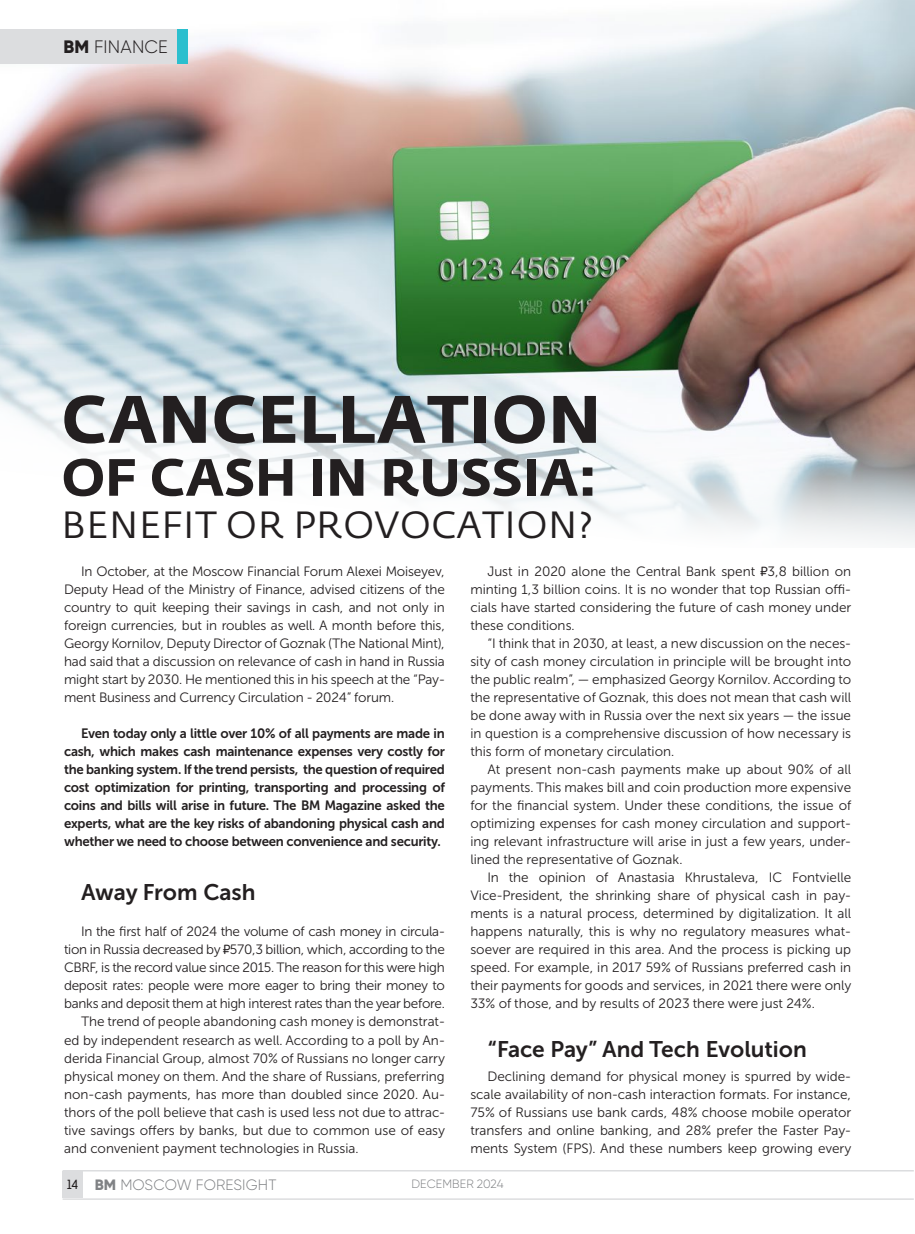
<style>
.page{position:relative;width:915px;height:1234px;background:#fff}
.page>*{position:absolute;margin:0;border:0;box-sizing:border-box;transform-origin:0 0}
.zag{font:700 66.3px "Fedra Sans Pro";letter-spacing:.01em;color:#231f20}
.zag-2{font:700 51.75px "Fedra Sans Pro";color:#231f20}
.zag-3{font:37.5px "Fedra Sans Pro";letter-spacing:.02em;color:#231f20}
.text{font:22.5px "Museo Sans Cyrl 700";color:#231f20}
.t1{font:300 18px "Gilroy";letter-spacing:.01em;color:#231f20}
.t2{font:300 15px "Gilroy";letter-spacing:.01em;color:#808285}
.text-2{font:13.5px/18px "Museo Sans Cyrl 300";color:#231f20;text-align:justify}
.text-3{font:13.5px/18px "Museo Sans Cyrl 700";letter-spacing:-.02em;color:#231f20;text-align:justify}
.t3{font:300 12px "Gilroy";letter-spacing:.01em;color:#808285}
.s1{font-weight:800}
.s2{font-family:"VAG Rounded LTCYR Ruble";font-weight:300;font-size:12.9px}
.s3{font-family:"Kelson Sans";font-weight:400;font-size:12px;color:#231f20}
</style>
<div class="page">
<img style="left:0;top:0;width:914px;height:345px">
<svg style="left:0;top:345px;width:914px;height:198px"></svg>
<div style="left:0;top:30px;width:182px;height:34px;background:#dcdddf"></div>
<div style="left:177px;top:30px;width:10px;height:34px;background:#2bbfce"></div>
<hr style="left:63px;top:1169px;width:850px;height:2px;background:#dcdddf">
<hr style="left:63px;top:1197px;width:850px;height:2px;background:#dcdddf">
<div style="left:63px;top:1171px;width:20px;height:26px;background:#dcdddf"></div>
<p class="t1" style="left:63px;top:36px;width:106px"><span class="s1">BM</span> FINANCE</p>
<p class="zag" style="left:61px;top:378px;width:541px">CANCELLATION</p>
<p class="zag-2" style="left:61px;top:445px;width:537px">OF CASH IN RUSSIA:</p>
<p class="zag-3" style="left:61px;top:501px;width:532px">BENEFIT OR PROVOCATION?</p>
<p class="text-2" style="left:64px;top:562px;width:382px;text-indent:17px">In October, at the Moscow Financial Forum Alexei Moiseyev, Deputy Head of the Ministry of Finance, advised citizens of the country to quit keeping their savings in cash, and not only in foreign currencies, but in roubles as well. A month before this, Georgy Kornilov, Deputy Director of Goznak (The National Mint), had said that a discussion on relevance of cash in hand in Russia might start by 2030. He mentioned this in his speech at the “Pay&shy;ment Business and Currency Circulation - 2024” forum.</p>
<p class="text-3" style="left:64px;top:724px;width:382px;text-indent:17px">Even today only a little over 10% of all payments are made in cash, which makes cash maintenance expenses very costly for the banking system. If the trend persists, the question of required cost optimization for printing, transporting and processing of coins and bills will arise in future. The BM Magazine asked the experts, what are the key risks of abandoning physical cash and whether we need to choose between convenience and security.</p>
<p class="text" style="left:81px;top:879px;width:176px">Away From Cash</p>
<p class="text-2" style="left:64px;top:922px;width:382px;text-indent:17px">In the first half of 2024 the volume of cash money in circula&shy;tion in Russia decreased by <span class="s2">₽</span>570,3 billion, which, according to the CBRF, is the record value since 2015. The reason for this were high deposit rates: people were more eager to bring their money to banks and deposit them at high interest rates than the year before.</p>
<p class="text-2" style="left:64px;top:1012px;width:382px;text-indent:17px">The trend of people abandoning cash money is demonstrat&shy;ed by independent research as well. According to a poll by An&shy;derida Financial Group, almost 70% of Russians no longer carry physical money on them. And the share of Russians, preferring non-cash payments, has more than doubled since 2020. Au&shy;thors of the poll believe that cash is used less not due to attrac&shy;tive savings offers by banks, but due to common use of easy and convenient payment technologies in Russia.</p>
<p class="text-2" style="left:470px;top:562px;width:382px;text-indent:17px">Just in 2020 alone the Central Bank spent <span class="s2">₽</span>3,8 billion on minting 1,3 billion coins. It is no wonder that top Russian offi&shy;cials have started considering the future of cash money under these conditions.</p>
<p class="text-2" style="left:470px;top:634px;width:382px;text-indent:17px">“I think that in 2030, at least, a new discussion on the neces&shy;sity of cash money circulation in principle will be brought into the public realm”, — emphasized Georgy Kornilov. According to the representative of Goznak, this does not mean that cash will be done away with in Russia over the next six years — the issue in question is a comprehensive discussion of how necessary is this form of monetary circulation.</p>
<p class="text-2" style="left:470px;top:760px;width:382px;text-indent:17px">At present non-cash payments make up about 90% of all payments. This makes bill and coin production more expensive for the financial system. Under these conditions, the issue of optimizing expenses for cash money circulation and support&shy;ing relevant infrastructure will arise in just a few years, under&shy;lined the representative of Goznak.</p>
<p class="text-2" style="left:470px;top:868px;width:382px;text-indent:17px">In the opinion of Anastasia Khrustaleva, IC Fontvielle Vice-President, the shrinking share of physical cash in pay&shy;ments is a natural process, determined by digitalization. It all happens naturally, this is why no regulatory measures what&shy;soever are required in this area. And the process is picking up speed. For example, in 2017 59% of Russians preferred cash in their payments for goods and services, in 2021 there were only 33% of those, and by results of 2023 there were just 24%.</p>
<p class="text" style="left:487px;top:1035px;width:321px">“Face Pay” And Tech Evolution</p>
<p class="text-2" style="left:470px;top:1066px;width:382px;text-indent:17px">Declining demand for physical money is spurred by wide&shy;scale availability of non-cash interaction formats. For instance, 75% of Russians use bank cards, 48% choose mobile operator transfers and online banking, and 28% prefer the Faster Pay&shy;ments System (FPS). And these numbers keep growing every</p>
<p class="t2" style="left:67px;top:1174px;width:211px"><span class="s3">14</span> <span class="s1">BM</span> MOSCOW FORESIGHT</p>
<p class="t3" style="left:411px;top:1176px;width:94px">DECEMBER 2024</p>
</div>
